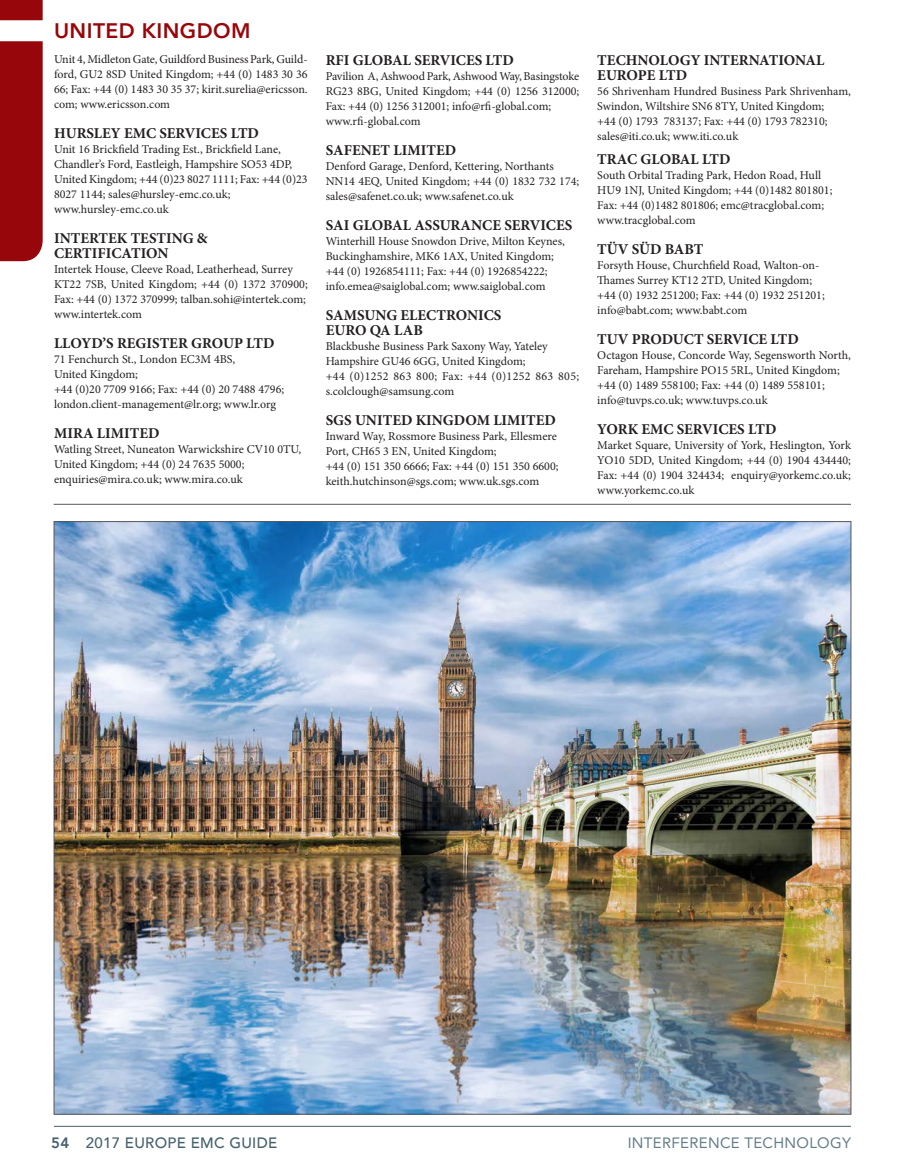
<style>
.page{position:relative;width:905px;height:1175px;background:#fff}
.page>*{position:absolute;margin:0;border:0;box-sizing:border-box;transform-origin:0 0}
.t1{font:800 21px "Avenir";letter-spacing:.02em;color:#97060a}
.Body_text{font:700 15px "Minion Pro";color:#231f20}
.t2{font:15px "Avenir";letter-spacing:.02em;color:#647d89}
.t3{font:500 15px "Avenir";letter-spacing:.02em;color:#46616e}
.Body_text-2{font:12px/15px "Minion Pro";color:#231f20}
.Body_text-3{font:12px/15px "Minion Pro";letter-spacing:.02em;color:#231f20}
.s1{font-weight:800}
</style>
<div class="page">
<svg style="left:0;top:0;width:43px;height:261px;background:#a01d21"></svg>
<hr style="left:54px;top:1125px;width:796px;height:1px;background:#46616e">
<img style="left:56px;top:523px;width:793px;height:589px">
<hr style="left:54px;top:504px;width:796px;height:1px;background:#57585a">
<h1 class="t1" style="left:54px;top:15px;width:198px">UNITED KINGDOM</h1>
<p class="Body_text-2" style="left:54px;top:51px;width:255px;text-align:justify">Unit 4, Midleton Gate, Guildford Business Park, Guild&shy;ford, GU2 8SD United Kingdom; +44 (0) 1483 30 36<br>66; Fax: +44 (0) 1483 30 35 37; kirit.surelia@ericsson. com; www.ericsson.com</p>
<p class="Body_text" style="left:54px;top:122px;width:206px">HURSLEY EMC SERVICES LTD</p>
<p class="Body_text-2" style="left:54px;top:141px;width:228px">Unit 16 Brickfield Trading Est., Brickfield Lane,</p>
<p class="Body_text-2" style="left:54px;top:156px;width:240px">Chandler’s Ford, Eastleigh, Hampshire SO53 4DP,</p>
<p class="Body_text-2" style="left:54px;top:171px;width:255px">United Kingdom; +44 (0)23 8027 1111; Fax: +44 (0)23<br>8027 1144; sales@hursley-emc.co.uk;</p>
<p class="Body_text-2" style="left:54px;top:201px;width:116px">www.hursley-emc.co.uk</p>
<p class="Body_text" style="left:54px;top:227px;width:155px">INTERTEK TESTING &amp;</p>
<p class="Body_text" style="left:54px;top:242px;width:116px">CERTIFICATION</p>
<p class="Body_text-2" style="left:54px;top:261px;width:240px">Intertek House, Cleeve Road, Leatherhead, Surrey</p>
<p class="Body_text-2" style="left:54px;top:276px;width:255px">KT22 7SB, United Kingdom; +44 (0) 1372 370900;<br>Fax: +44 (0) 1372 370999; talban.sohi@intertek.com;</p>
<p class="Body_text-2" style="left:54px;top:306px;width:89px">www.intertek.com</p>
<p class="Body_text" style="left:54px;top:332px;width:222px">LLOYD’S REGISTER GROUP LTD</p>
<p class="Body_text-2" style="left:54px;top:351px;width:183px">71 Fenchurch St., London EC3M 4BS,</p>
<p class="Body_text-2" style="left:54px;top:366px;width:85px">United Kingdom;</p>
<p class="Body_text-2" style="left:54px;top:381px;width:232px">+44 (0)20 7709 9166; Fax: +44 (0) 20 7488 4796;</p>
<p class="Body_text-2" style="left:54px;top:396px;width:224px">london.client-management@lr.org; www.lr.org</p>
<p class="Body_text" style="left:54px;top:422px;width:107px">MIRA LIMITED</p>
<p class="Body_text-2" style="left:54px;top:441px;width:249px">Watling Street, Nuneaton Warwickshire CV10 0TU,</p>
<p class="Body_text-2" style="left:54px;top:456px;width:192px">United Kingdom; +44 (0) 24 7635 5000;</p>
<p class="Body_text-2" style="left:54px;top:471px;width:190px">enquiries@mira.co.uk; www.mira.co.uk</p>
<p class="Body_text" style="left:326px;top:50px;width:190px">RFI GLOBAL SERVICES LTD</p>
<p class="Body_text-2" style="left:326px;top:69px;width:255px;text-align:justify">Pavilion A, Ashwood Park, Ashwood Way, Basingstoke RG23 8BG, United Kingdom; +44 (0) 1256 312000; Fax: +44 (0) 1256 312001; info@rfi-global.com;</p>
<p class="Body_text-2" style="left:326px;top:114px;width:96px">www.rfi-global.com</p>
<p class="Body_text" style="left:326px;top:140px;width:132px">SAFENET LIMITED</p>
<p class="Body_text-2" style="left:326px;top:159px;width:229px">Denford Garage, Denford, Kettering, Northants</p>
<p class="Body_text-2" style="left:326px;top:174px;width:255px">NN14 4EQ, United Kingdom; +44 (0) 1832 732 174; sales@safenet.co.uk; www.safenet.co.uk</p>
<p class="Body_text" style="left:326px;top:215px;width:248px">SAI GLOBAL ASSURANCE SERVICES</p>
<p class="Body_text-2" style="left:326px;top:234px;width:241px">Winterhill House Snowdon Drive, Milton Keynes,</p>
<p class="Body_text-2" style="left:326px;top:249px;width:230px">Buckinghamshire, MK6 1AX, United Kingdom;</p>
<p class="Body_text-2" style="left:326px;top:264px;width:223px">+44 (0) 1926854111; Fax: +44 (0) 1926854222;</p>
<p class="Body_text-2" style="left:326px;top:279px;width:221px">info.emea@saiglobal.com; www.saiglobal.com</p>
<p class="Body_text" style="left:326px;top:305px;width:177px">SAMSUNG ELECTRONICS</p>
<p class="Body_text" style="left:326px;top:320px;width:99px">EURO QA LAB</p>
<p class="Body_text-2" style="left:326px;top:339px;width:224px">Blackbushe Business Park Saxony Way, Yateley</p>
<p class="Body_text-2" style="left:326px;top:354px;width:201px">Hampshire GU46 6GG, United Kingdom;</p>
<p class="Body_text-3" style="left:326px;top:369px;width:255px">+44 (0)1252 863 800; Fax: +44 (0)1252 863 805; s.colclough@samsung.com</p>
<p class="Body_text" style="left:326px;top:410px;width:232px">SGS UNITED KINGDOM LIMITED</p>
<p class="Body_text-2" style="left:326px;top:429px;width:233px">Inward Way, Rossmore Business Park, Ellesmere</p>
<p class="Body_text-2" style="left:326px;top:444px;width:172px">Port, CH65 3 EN, United Kingdom;</p>
<p class="Body_text-2" style="left:326px;top:459px;width:234px">+44 (0) 151 350 6666; Fax: +44 (0) 151 350 6600;</p>
<p class="Body_text-2" style="left:326px;top:474px;width:215px">keith.hutchinson@sgs.com; www.uk.sgs.com</p>
<p class="Body_text" style="left:597px;top:50px;width:229px">TECHNOLOGY INTERNATIONAL</p>
<p class="Body_text" style="left:597px;top:65px;width:91px">EUROPE LTD</p>
<p class="Body_text-2" style="left:597px;top:84px;width:255px">56 Shrivenham Hundred Business Park Shrivenham,<br>Swindon, Wiltshire SN6 8TY, United Kingdom;</p>
<p class="Body_text-2" style="left:597px;top:114px;width:232px">+44 (0) 1793 783137; Fax: +44 (0) 1793 782310;</p>
<p class="Body_text-2" style="left:597px;top:129px;width:142px">sales@iti.co.uk; www.iti.co.uk</p>
<p class="Body_text" style="left:597px;top:149px;width:135px">TRAC GLOBAL LTD</p>
<p class="Body_text-2" style="left:597px;top:168px;width:225px">South Orbital Trading Park, Hedon Road, Hull</p>
<p class="Body_text-2" style="left:597px;top:183px;width:236px">HU9 1NJ, United Kingdom; +44 (0)1482 801801;</p>
<p class="Body_text-2" style="left:597px;top:198px;width:228px">Fax: +44 (0)1482 801806; emc@tracglobal.com;</p>
<p class="Body_text-2" style="left:597px;top:213px;width:100px">www.tracglobal.com</p>
<p class="Body_text" style="left:597px;top:239px;width:107px">TÜV SÜD BABT</p>
<p class="Body_text-2" style="left:597px;top:258px;width:223px">Forsyth House, Churchfield Road, Walton-on-</p>
<p class="Body_text-2" style="left:597px;top:273px;width:216px">Thames Surrey KT12 2TD, United Kingdom;</p>
<p class="Body_text-2" style="left:597px;top:288px;width:229px">+44 (0) 1932 251200; Fax: +44 (0) 1932 251201;</p>
<p class="Body_text-2" style="left:597px;top:303px;width:151px">info@babt.com; www.babt.com</p>
<p class="Body_text" style="left:597px;top:329px;width:203px">TUV PRODUCT SERVICE LTD</p>
<p class="Body_text-2" style="left:597px;top:348px;width:255px">Octagon House, Concorde Way, Segensworth North,<br>Fareham, Hampshire PO15 5RL, United Kingdom;</p>
<p class="Body_text-2" style="left:597px;top:378px;width:229px">+44 (0) 1489 558100; Fax: +44 (0) 1489 558101;</p>
<p class="Body_text-2" style="left:597px;top:393px;width:172px">info@tuvps.co.uk; www.tuvps.co.uk</p>
<p class="Body_text" style="left:597px;top:419px;width:181px">YORK EMC SERVICES LTD</p>
<p class="Body_text-2" style="left:597px;top:438px;width:255px;text-align:justify">Market Square, University of York, Heslington, York YO10 5DD, United Kingdom; +44 (0) 1904 434440; Fax: +44 (0) 1904 324434; enquiry@yorkemc.co.uk; www.yorkemc.co.uk</p>
<p class="t3" style="left:51px;top:1129px;width:228px"><span class="s1">54</span> 2017 EUROPE EMC GUIDE</p>
<p class="t2" style="left:627px;top:1130px;width:225px">INTERFERENCE TECHNOLOGY</p>
</div>
